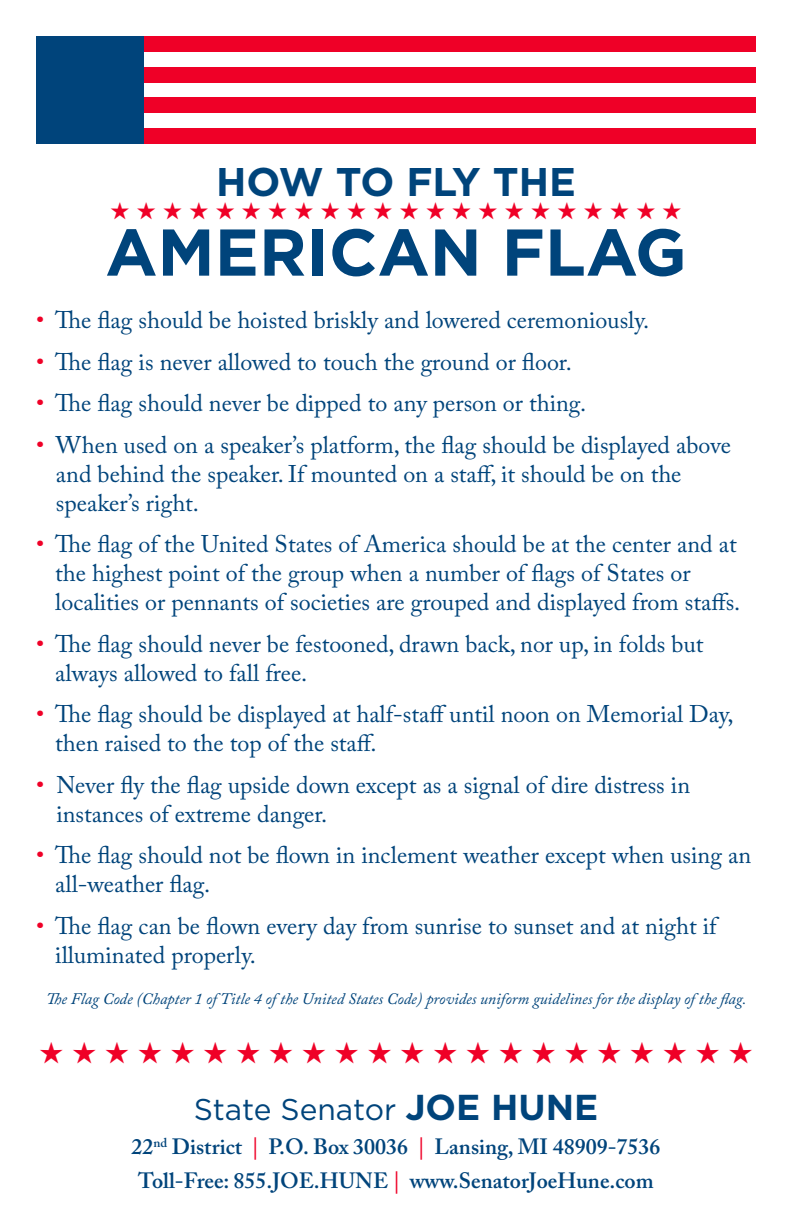
<style>
.page{position:relative;width:792px;height:1224px;background:#fff}
.page>*{position:absolute;margin:0;border:0;box-sizing:border-box;transform-origin:0 0}
.t1{font:700 66px "Gotham";color:#00447b}
.t2{font:700 40px "Gotham";color:#00447b}
.t3{font:30px "Zapf Dingbats ITC";color:#ef0027}
.t4{font:30px "Gotham";letter-spacing:-.005em;color:#00447b}
.t5{font:24px/28.8px "Adobe Caslon Pro";color:#00447b}
.t6{font:24px "Zapf Dingbats ITC";color:#ef0027}
.t7{font:600 22px "Adobe Caslon Pro";color:#00447b}
.t8{font:italic 16px "Adobe Caslon Pro";color:#00447b}
.s1{color:#ef0027}
.s2{font-weight:700;font-size:36px}
</style>
<div class="page">
<div style="left:36px;top:36px;width:108px;height:108px;background:#00447b"></div>
<div style="left:144px;top:36px;width:612px;height:15px;background:#ef0027"></div>
<div style="left:144px;top:67px;width:612px;height:15px;background:#ef0027"></div>
<div style="left:144px;top:98px;width:612px;height:15px;background:#ef0027"></div>
<div style="left:144px;top:129px;width:612px;height:15px;background:#ef0027"></div>
<p class="t2" style="left:216px;top:156px;width:361px">HOW TO FLY THE</p>
<p class="t1" style="left:105px;top:209px;width:583px">AMERICAN FLAG</p>
<p class="t5" style="left:36px;top:305px;width:615px"><span class="s1">•</span> The flag should be hoisted briskly and lowered ceremoniously.</p>
<p class="t5" style="left:36px;top:347px;width:537px"><span class="s1">•</span> The flag is never allowed to touch the ground or floor.</p>
<p class="t5" style="left:36px;top:389px;width:552px"><span class="s1">•</span> The flag should never be dipped to any person or thing.</p>
<p class="t5" style="left:56px;top:430px;width:677px;text-indent:-20px"><span class="s1">•</span> When used on a speaker’s platform, the flag should be displayed above and behind the speaker. If mounted on a staff, it should be on the speaker’s right.</p>
<p class="t5" style="left:55px;top:530px;width:687px;text-indent:-19px"><span class="s1">•</span> The flag of the United States of America should be at the center and at the highest point of the group when a number of flags of States or localities or pennants of societies are grouped and displayed from staffs.</p>
<p class="t5" style="left:55px;top:629px;width:650px;text-indent:-19px"><span class="s1">•</span> The flag should never be festooned, drawn back, nor up, in folds but always allowed to fall free.</p>
<p class="t5" style="left:55px;top:700px;width:680px;text-indent:-19px"><span class="s1">•</span> The flag should be displayed at half-staff until noon on Memorial Day, then raised to the top of the staff.</p>
<p class="t5" style="left:56px;top:770px;width:635px;text-indent:-20px"><span class="s1">•</span> Never fly the flag upside down except as a signal of dire distress in instances of extreme danger.</p>
<p class="t5" style="left:55px;top:841px;width:697px;text-indent:-19px"><span class="s1">•</span> The flag should not be flown in inclement weather except when using an all-weather flag.</p>
<p class="t5" style="left:55px;top:911px;width:663px;text-indent:-19px"><span class="s1">•</span> The flag can be flown every day from sunrise to sunset and at night if illuminated properly.</p>
<p class="t8" style="left:46px;top:989px;width:702px">The Flag Code (Chapter 1 of Title 4 of the United States Code) provides uniform guidelines for the display of the flag.</p>
<p class="t6" style="left:110px;top:199px;width:573px">★ ★ ★ ★ ★ ★ ★ ★ ★ ★ ★ ★ ★ ★ ★ ★ ★ ★ ★ ★ ★ ★</p>
<p class="t3" style="left:39px;top:1038px;width:715px">★ ★ ★ ★ ★ ★ ★ ★ ★ ★ ★ ★ ★ ★ ★ ★ ★ ★ ★ ★ ★ ★</p>
<p class="t4" style="left:194px;top:1090px;width:406px">State Senator <span class="s2">JOE HUNE</span></p>
<p class="t7" style="left:131px;top:1134px;width:531px">22<sup>nd</sup> District <span class="s1">|</span> P.O. Box 30036 <span class="s1">|</span> Lansing, MI 48909-7536</p>
<p class="t7" style="left:138px;top:1168px;width:517px">Toll-Free: 855.JOE.HUNE <span class="s1">|</span> www.SenatorJoeHune.com</p>
</div>
